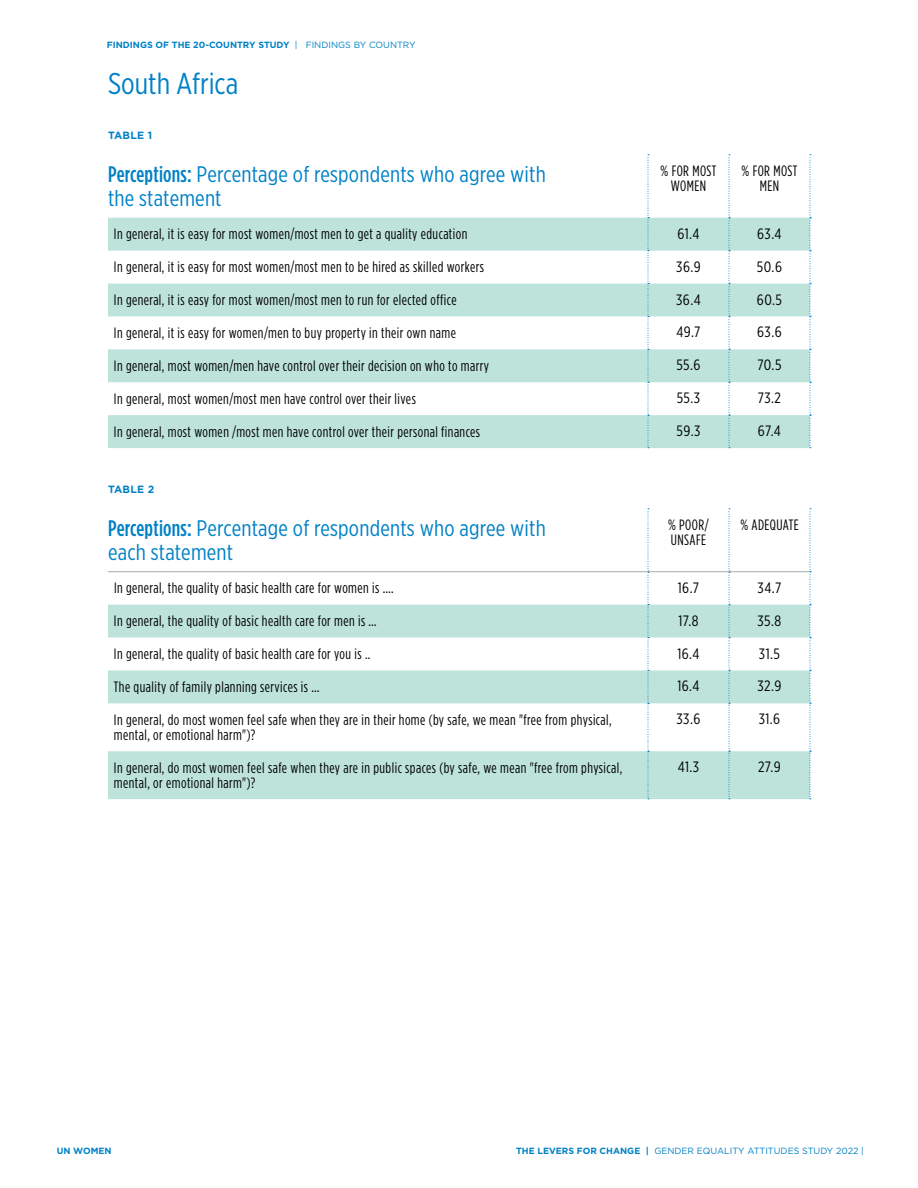
<style>
.page{position:relative;width:918px;height:1188px;background:#fff}
.page>*{position:absolute;margin:0;border:0;box-sizing:border-box;transform-origin:0 0}
.t1{font:30px "Gotham X Narrow";color:#0081c6}
.t2{font:22.5px/24px "Gotham X Narrow";letter-spacing:.01em;color:#0081c6}
.t3{font:15px/15px "Gotham Condensed";letter-spacing:.03em;color:#000}
.t4{font:15px "Gotham X Narrow";letter-spacing:.025em;color:#000}
.t5{font:700 10.5px "Gotham";letter-spacing:.02em;color:#0081c6}
.t6{font:700 9px "Gotham";color:#0081c6}
.t7{font:9px "Gotham";color:#0081c6}
.s1{font-weight:400}
.s2{font-family:"Gotham Condensed";font-weight:500}
.s3{font-weight:700}
</style>
<div class="page">
<svg style="left:108px;top:572px;width:702px;height:33px"></svg>
<svg style="left:108px;top:605px;width:702px;height:194px;fill:#bde3db"></svg>
<svg style="left:810px;top:508px;width:1px;height:291px"></svg>
<svg style="left:648px;top:508px;width:1px;height:291px"></svg>
<svg style="left:729px;top:508px;width:1px;height:291px"></svg>
<hr style="left:108px;top:571px;width:540px;height:1px;background:#a7a9ac">
<hr style="left:648px;top:571px;width:81px;height:1px;background:#a7a9ac">
<hr style="left:729px;top:571px;width:81px;height:1px;background:#a7a9ac">
<svg style="left:108px;top:154px;width:702px;height:64px"></svg>
<svg style="left:108px;top:218px;width:702px;height:230px;fill:#bde3db"></svg>
<svg style="left:729px;top:154px;width:1px;height:294px"></svg>
<svg style="left:810px;top:154px;width:1px;height:294px"></svg>
<svg style="left:648px;top:154px;width:1px;height:294px"></svg>
<p class="t6" style="left:107px;top:40px;width:310px">FINDINGS OF THE 20-COUNTRY STUDY <span class="s1">| FINDINGS BY COUNTRY</span></p>
<h1 class="t1" style="left:108px;top:65px;width:132px">South Africa</h1>
<p class="t5" style="left:108px;top:129px;width:46px">TABLE 1</p>
<h2 class="t2" style="left:108px;top:162px;width:439px"><span class="s2">Perceptions:</span> Percentage of respondents who agree with the statement</h2>
<p class="t3" style="left:661px;top:163px;width:57px;text-align:center">% FOR MOST<br>WOMEN</p>
<p class="t3" style="left:742px;top:163px;width:57px;text-align:center">% FOR MOST<br>MEN</p>
<p class="t3" style="left:114px;top:226px;width:355px">In general, it is easy for most women/most men to get a quality education</p>
<p class="t4" style="left:678px;top:225px;width:23px">61.4</p>
<p class="t4" style="left:757px;top:225px;width:26px">63.4</p>
<p class="t3" style="left:114px;top:259px;width:371px">In general, it is easy for most women/most men to be hired as skilled workers</p>
<p class="t4" style="left:676px;top:257px;width:26px">36.9</p>
<p class="t4" style="left:757px;top:257px;width:27px">50.6</p>
<p class="t3" style="left:114px;top:292px;width:344px">In general, it is easy for most women/most men to run for elected office</p>
<p class="t4" style="left:676px;top:290px;width:26px">36.4</p>
<p class="t4" style="left:757px;top:290px;width:27px">60.5</p>
<p class="t3" style="left:114px;top:325px;width:343px">In general, it is easy for women/men to buy property in their own name</p>
<p class="t4" style="left:676px;top:323px;width:26px">49.7</p>
<p class="t4" style="left:757px;top:323px;width:26px">63.6</p>
<p class="t3" style="left:114px;top:358px;width:377px">In general, most women/men have control over their decision on who to marry</p>
<p class="t4" style="left:676px;top:356px;width:26px">55.6</p>
<p class="t4" style="left:757px;top:356px;width:26px">70.5</p>
<p class="t3" style="left:114px;top:391px;width:303px">In general, most women/most men have control over their lives</p>
<p class="t4" style="left:677px;top:389px;width:25px">55.3</p>
<p class="t4" style="left:758px;top:389px;width:25px">73.2</p>
<p class="t3" style="left:114px;top:424px;width:368px">In general, most women /most men have control over their personal finances</p>
<p class="t4" style="left:677px;top:422px;width:25px">59.3</p>
<p class="t4" style="left:758px;top:422px;width:25px">67.4</p>
<p class="t5" style="left:108px;top:483px;width:48px">TABLE 2</p>
<h2 class="t2" style="left:108px;top:516px;width:439px"><span class="s2">Perceptions:</span> Percentage of respondents who agree with each statement</h2>
<p class="t3" style="left:668px;top:517px;width:42px">% POOR/<br>UNSAFE</p>
<p class="t3" style="left:740px;top:517px;width:60px">% ADEQUATE</p>
<p class="t3" style="left:114px;top:580px;width:281px">In general, the quality of basic health care for women is ….</p>
<p class="t4" style="left:678px;top:579px;width:23px">16.7</p>
<p class="t4" style="left:758px;top:579px;width:25px">34.7</p>
<p class="t3" style="left:114px;top:613px;width:264px">In general, the quality of basic health care for men is …</p>
<p class="t4" style="left:678px;top:611px;width:22px">17.8</p>
<p class="t4" style="left:758px;top:611px;width:25px">35.8</p>
<p class="t3" style="left:114px;top:646px;width:258px">In general, the quality of basic health care for you is ..</p>
<p class="t4" style="left:677px;top:644px;width:24px">16.4</p>
<p class="t4" style="left:759px;top:644px;width:23px">31.5</p>
<p class="t3" style="left:114px;top:679px;width:207px">The quality of family planning services is …</p>
<p class="t4" style="left:677px;top:677px;width:24px">16.4</p>
<p class="t4" style="left:758px;top:677px;width:25px">32.9</p>
<p class="t3" style="left:114px;top:712px;width:499px">In general, do most women feel safe when they are in their home (by safe, we mean "free from physical, mental, or emotional harm")?</p>
<p class="t4" style="left:677px;top:710px;width:25px">33.6</p>
<p class="t4" style="left:759px;top:710px;width:23px">31.6</p>
<p class="t3" style="left:114px;top:760px;width:510px">In general, do most women feel safe when they are in public spaces (by safe, we mean "free from physical, mental, or emotional harm")?</p>
<p class="t4" style="left:678px;top:758px;width:23px">41.3</p>
<p class="t4" style="left:758px;top:758px;width:24px">27.9</p>
<p class="t6" style="left:57px;top:1145px;width:56px">UN WOMEN</p>
<p class="t7" style="left:516px;top:1145px;width:349px"><span class="s3">THE LEVERS FOR CHANGE |</span> GENDER EQUALITY ATTITUDES STUDY 2022 |</p>
</div>
